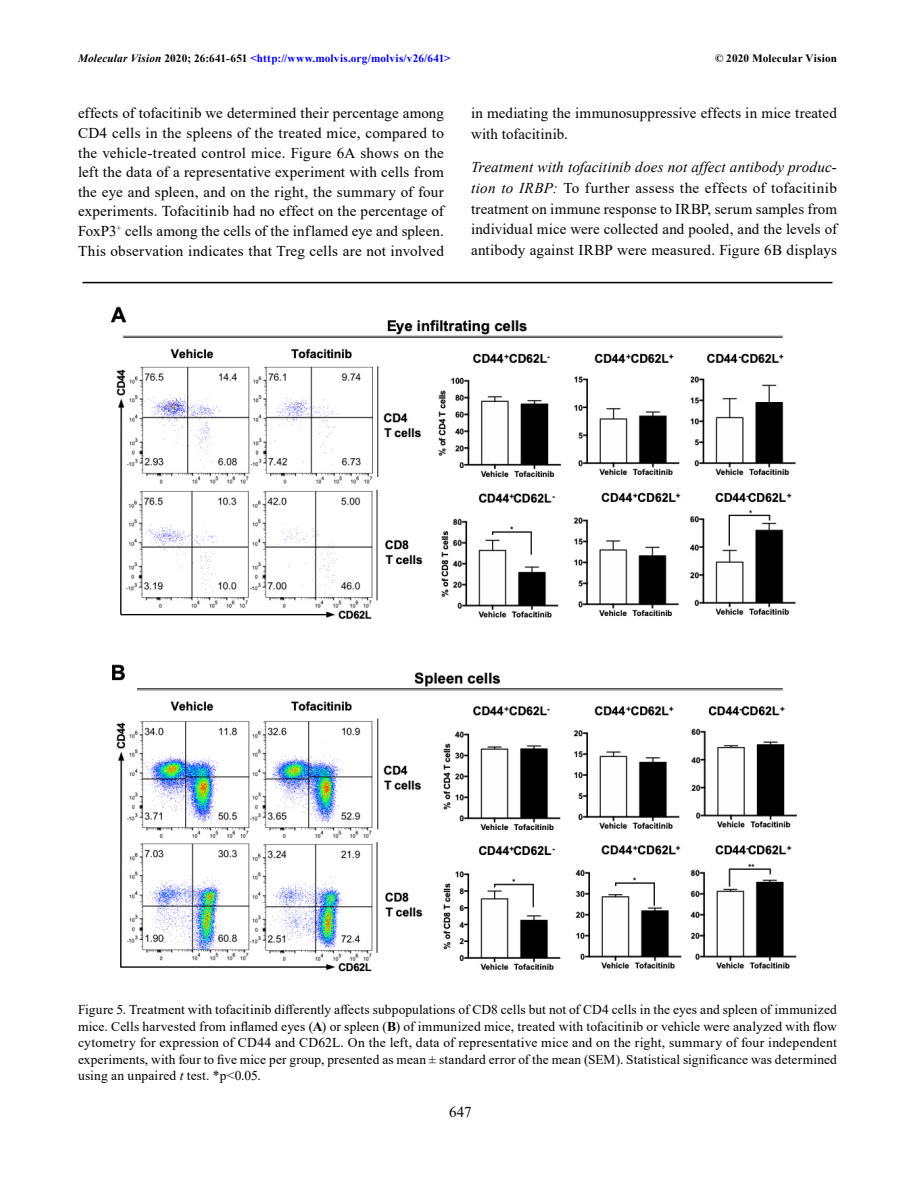
<style>
.page{position:relative;width:918px;height:1188px;background:#fff}
.page>*{position:absolute;margin:0;border:0;box-sizing:border-box;transform-origin:0 0}
.Para_No_Ind{font:15px/19.6px "Times New Roman";letter-spacing:.01em;color:#000;text-align:justify}
.Folio{font:15px "Times New Roman";color:#000}
.Fig_Caption{font:13.5px/16.5px "Times New Roman";letter-spacing:.01em;color:#000;text-align:justify}
.Header_Align_Left{font:700 11.25px "Times New Roman";letter-spacing:.015em;color:#00f}
.Header_Align_Right{font:700 11.25px "Times New Roman";letter-spacing:.015em;color:#000}
.s1{font-style:italic;color:#000}
.s2{color:#000}
.s3{font-style:italic}
.s4{font-weight:700}
</style>
<div class="page">
<img style="left:110px;top:306px;width:687px;height:666px">
<hr style="left:82px;top:282px;width:750px;height:1px;background:#000">
<p class="Header_Align_Left" style="left:78px;top:50px;width:374px"><span class="s1">Molecular Vision</span> <span class="s2">2020; 26:641-651</span> &lt;http://www.molvis.org/molvis/v26/641&gt;</p>
<p class="Header_Align_Right" style="left:715px;top:50px;width:123px">© 2020 Molecular Vision</p>
<p class="Para_No_Ind" style="left:78px;top:103px;width:368px">effects of tofacitinib we determined their percentage among CD4 cells in the spleens of the treated mice, compared to the vehicle-treated control mice. Figure 6A shows on the left the data of a representative experiment with cells from the eye and spleen, and on the right, the summary of four experiments. Tofacitinib had no effect on the percentage of FoxP3<sup>+</sup> cells among the cells of the inflamed eye and spleen.<br>This observation indicates that Treg cells are not involved</p>
<p class="Para_No_Ind" style="left:471px;top:102px;width:367px;line-height:20.9px">in mediating the immunosuppressive effects in mice treated with tofacitinib.</p>
<p class="Para_No_Ind" style="left:471px;top:156px;width:368px;line-height:20.9px"><span class="s3">Treatment with tofacitinib does not affect antibody produc&shy;tion to IRBP:</span> To further assess the effects of tofacitinib treatment on immune response to IRBP, serum samples from individual mice were collected and pooled, and the levels of antibody against IRBP were measured. Figure 6B displays</p>
<p class="Fig_Caption" style="left:78px;top:1001px;width:760px">Figure 5. Treatment with tofacitinib differently affects subpopulations of CD8 cells but not of CD4 cells in the eyes and spleen of immunized mice. Cells harvested from inflamed eyes (<span class="s4">A</span>) or spleen (<span class="s4">B</span>) of immunized mice, treated with tofacitinib or vehicle were analyzed with flow cytometry for expression of CD44 and CD62L. On the left, data of representative mice and on the right, summary of four independent experiments, with four to five mice per group, presented as mean ± standard error of the mean (SEM). Statistical significance was determined using an unpaired <span class="s3">t</span> test. *p&lt;0.05.</p>
<p class="Folio" style="left:449px;top:1102px;width:24px">647</p>
</div>
